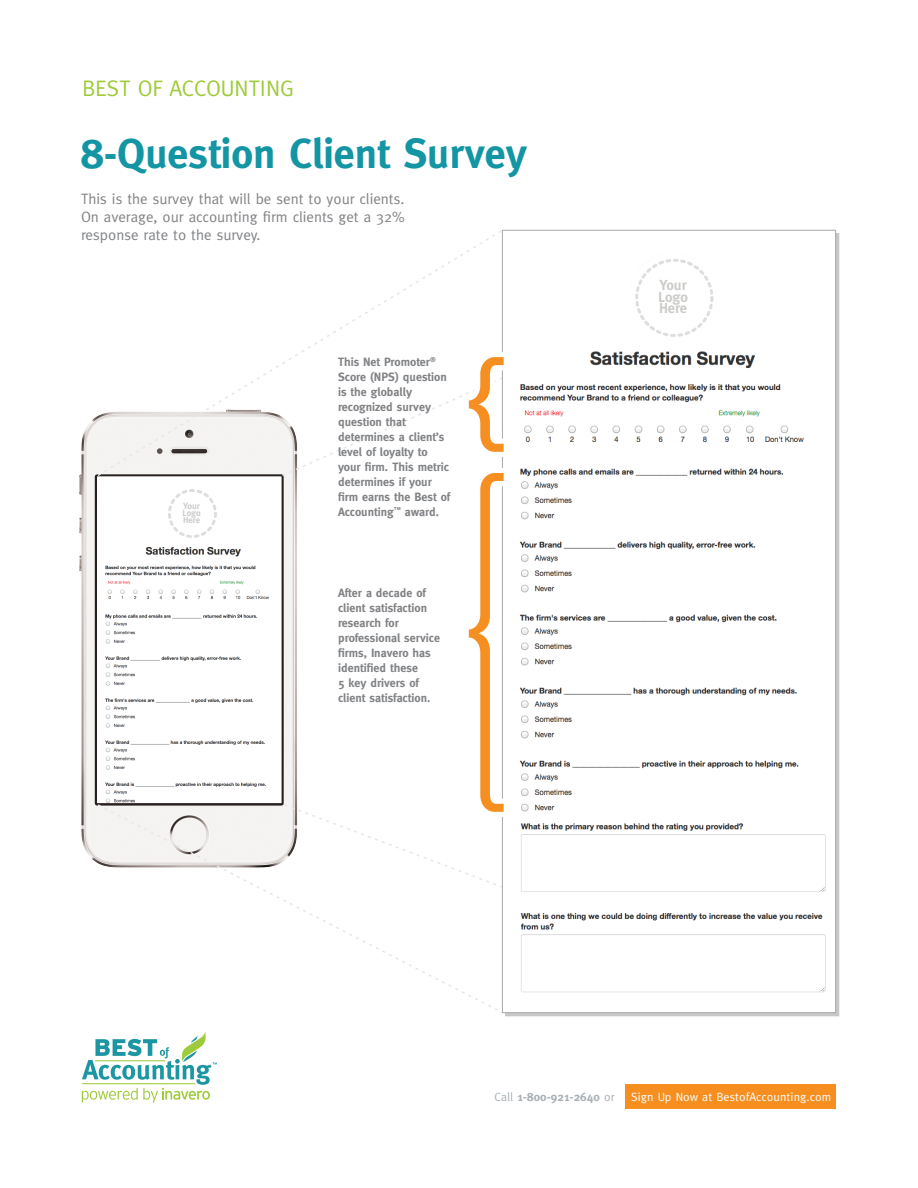
<style>
.page{position:relative;width:918px;height:1188px;background:#fff}
.page>*{position:absolute;margin:0;border:0;box-sizing:border-box;transform-origin:0 0}
.t1{font:700 42px "Meta";color:#1395a3}
.t2{font:22.5px "Meta";color:#9ecb3a}
.Paragraph{font:15px/18px "Meta";color:#808285;text-align:justify}
.t3{font:700 14.55px/11.2px "Meta";color:#cccccb;text-align:justify}
.t4{font:700 12px/15px "Meta";color:#808285}
.t5{font:12px "Meta";letter-spacing:.01em;color:#fff}
.t6{font:700 12px "Meta";letter-spacing:.01em;color:#a8b0b6}
.t7{font:700 8.85px/6.9px "Meta";color:#cccccb;text-align:justify}
.s1{font-weight:400}
</style>
<div class="page">
<svg style="left:82px;top:1031px;width:135px;height:72px"></svg>
<div style="left:625px;top:1085px;width:211px;height:24px;background:#f68f20"></div>
<img style="left:79px;top:417px;width:218px;height:445px">
<svg style="left:96px;top:366px;width:185px;height:111px"></svg>
<svg style="left:281px;top:229px;width:555px;height:248px"></svg>
<svg style="left:96px;top:803px;width:187px;height:96px"></svg>
<svg style="left:283px;top:803px;width:222px;height:211px"></svg>
<div style="left:502px;top:230px;width:334px;height:783px;background:#fff"></div>
<img style="left:519px;top:351px;width:285px;height:461px">
<img style="left:520px;top:823px;width:306px;height:170px">
<div style="left:635px;top:259px;width:78px;height:78px;border:3px dashed #dededd;border-radius:50%"></div>
<div style="left:165px;top:486px;width:55px;height:55px;background:#fff;border-radius:50%"></div>
<div style="left:168px;top:489px;width:49px;height:49px;border:3px dashed #dededd;border-radius:50%"></div>
<svg style="left:464px;top:352px;width:40px;height:105px"></svg>
<svg style="left:464px;top:468px;width:40px;height:349px"></svg>
<h2 class="t2" style="left:82px;top:75px;width:213px">BEST OF ACCOUNTING</h2>
<h1 class="t1" style="left:81px;top:129px;width:447px">8-Question Client Survey</h1>
<p class="Paragraph" style="left:81px;top:189px;width:325px">This is the survey that will be sent to your clients.<br>On average, our accounting firm clients get a 32% response rate to the survey.</p>
<p class="t7" style="left:182px;top:502px;width:20px">Your Logo Here</p>
<p class="t4" style="left:338px;top:354px;width:114px">This Net Promoter<sup>®<br></sup>Score (NPS) question is the globally recognized survey question that determines a client’s level of loyalty to your firm. This metric determines if your firm earns the Best of<br>Accounting<sup>™</sup> award.</p>
<p class="t4" style="left:338px;top:585px;width:104px">After a decade of client satisfaction research for professional service firms, Inavero has identified these<br>5 key drivers of client satisfaction.</p>
<p class="t3" style="left:658px;top:280px;width:32px">Your Logo Here</p>
<p class="t6" style="left:494px;top:1090px;width:122px"><span class="s1">Call</span> 1-800-921-2640 <span class="s1">or</span></p>
<p class="t5" style="left:631px;top:1090px;width:202px">Sign Up Now at BestofAccounting.com</p>
</div>
